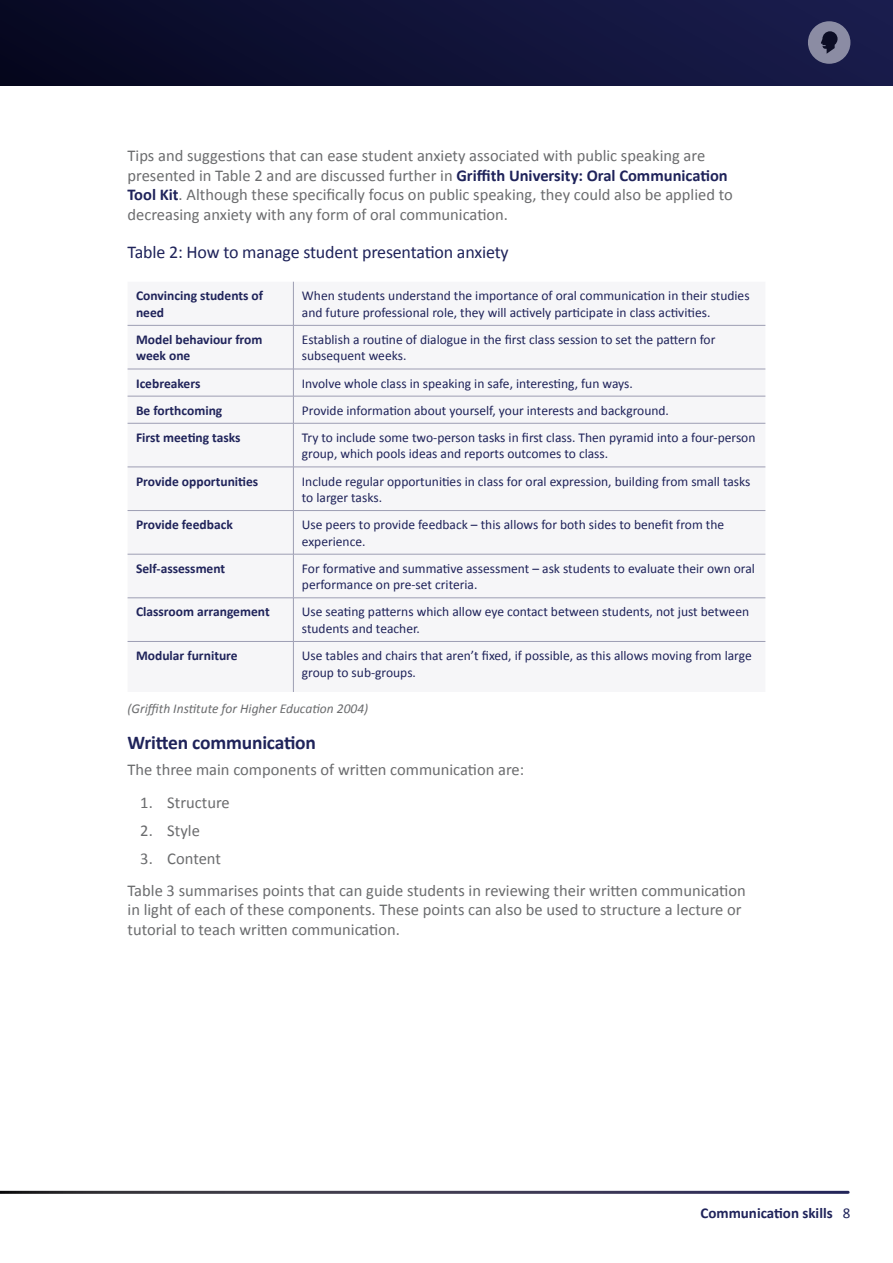
<style>
.page{position:relative;width:893px;height:1263px;background:#fff}
.page>*{position:absolute;margin:0;border:0;box-sizing:border-box;transform-origin:0 0}
.t1{font:700 19.5px "Calibri";letter-spacing:-.01em;color:#1f235a}
.t2{font:18px "Calibri";letter-spacing:-.01em;color:#1f235a}
.BODY{font:16.5px/19.5px "Calibri";color:#6b6c6e}
.t3{font:700 15px "Calibri";color:#1f235a}
.TABLE_BODY{font:13.5px/16.5px "Calibri";color:#1f235a}
.TABLE_BODY-2{font:700 13.5px/16.5px "Calibri";color:#1f235a}
.TABLE_REF{font:italic 13.5px "Calibri";color:#6b6c6e}
.s1{font-weight:700;color:#1f235a}
.s2{font-weight:400}
</style>
<div class="page">
<div style="left:0;top:0;width:893px;height:85px;background:linear-gradient(to right,#070821,#1a1d4e)"></div>
<div style="left:128px;top:282px;width:637px;height:410px;background:#f6f6f8"></div>
<hr style="left:293px;top:282px;width:1px;height:43px;background:#9d9eb3">
<hr style="left:128px;top:325px;width:165px;height:1px;background:#9d9eb3">
<hr style="left:128px;top:369px;width:165px;height:1px;background:#9d9eb3">
<hr style="left:128px;top:396px;width:165px;height:1px;background:#9d9eb3">
<hr style="left:128px;top:423px;width:165px;height:1px;background:#9d9eb3">
<hr style="left:128px;top:467px;width:165px;height:1px;background:#9d9eb3">
<hr style="left:128px;top:510px;width:165px;height:1px;background:#9d9eb3">
<hr style="left:128px;top:554px;width:165px;height:1px;background:#9d9eb3">
<hr style="left:128px;top:597px;width:165px;height:1px;background:#9d9eb3">
<hr style="left:293px;top:326px;width:1px;height:43px;background:#9d9eb3">
<svg style="left:293px;top:370px;width:1px;height:53px"></svg>
<hr style="left:293px;top:423px;width:1px;height:44px;background:#9d9eb3">
<hr style="left:293px;top:467px;width:1px;height:43px;background:#9d9eb3">
<hr style="left:293px;top:511px;width:1px;height:43px;background:#9d9eb3">
<hr style="left:293px;top:554px;width:1px;height:44px;background:#9d9eb3">
<hr style="left:293px;top:598px;width:1px;height:43px;background:#9d9eb3">
<hr style="left:293px;top:325px;width:472px;height:1px;background:#9d9eb3">
<hr style="left:293px;top:369px;width:472px;height:1px;background:#9d9eb3">
<hr style="left:293px;top:396px;width:472px;height:1px;background:#9d9eb3">
<hr style="left:293px;top:423px;width:472px;height:1px;background:#9d9eb3">
<hr style="left:293px;top:467px;width:472px;height:1px;background:#9d9eb3">
<hr style="left:293px;top:510px;width:472px;height:1px;background:#9d9eb3">
<hr style="left:293px;top:554px;width:472px;height:1px;background:#9d9eb3">
<hr style="left:293px;top:597px;width:472px;height:1px;background:#9d9eb3">
<hr style="left:128px;top:641px;width:165px;height:1px;background:#9d9eb3">
<hr style="left:293px;top:642px;width:1px;height:50px;background:#9d9eb3">
<hr style="left:293px;top:641px;width:472px;height:1px;background:#9d9eb3">
<div style="left:808px;top:21px;width:42px;height:43px;background:#8b8ca3;border-radius:50%"></div>
<svg style="left:821px;top:31px;width:16px;height:23px"></svg>
<p class="BODY" style="left:128px;top:146px;width:607px">Tips and suggestions that can ease student anxiety associated with public speaking are presented in Table 2 and are discussed further in <span class="s1">Griffith University: Oral Communication Tool Kit</span>. Although these specifically focus on public speaking, they could also be applied to decreasing anxiety with any form of oral communication.</p>
<h3 class="t2" style="left:128px;top:241px;width:383px">Table 2: How to manage student presentation anxiety</h3>
<p class="TABLE_BODY-2" style="left:136px;top:288px;width:129px">Convincing students of need</p>
<p class="TABLE_BODY" style="left:302px;top:288px;width:449px">When students understand the importance of oral communication in their studies and future professional role, they will actively participate in class activities.</p>
<p class="TABLE_BODY-2" style="left:136px;top:331px;width:128px">Model behaviour from week one</p>
<p class="TABLE_BODY" style="left:302px;top:331px;width:415px">Establish a routine of dialogue in the first class session to set the pattern for subsequent weeks.</p>
<p class="TABLE_BODY-2" style="left:136px;top:375px;width:66px">Icebreakers</p>
<p class="TABLE_BODY" style="left:302px;top:375px;width:332px">Involve whole class in speaking in safe, interesting, fun ways.</p>
<p class="TABLE_BODY-2" style="left:136px;top:402px;width:88px">Be forthcoming</p>
<p class="TABLE_BODY" style="left:302px;top:402px;width:369px">Provide information about yourself, your interests and background.</p>
<p class="TABLE_BODY-2" style="left:136px;top:429px;width:106px">First meeting tasks</p>
<p class="TABLE_BODY" style="left:302px;top:429px;width:455px">Try to include some two-person tasks in first class. Then pyramid into a four-person group, which pools ideas and reports outcomes to class.</p>
<p class="TABLE_BODY-2" style="left:136px;top:473px;width:124px">Provide opportunities</p>
<p class="TABLE_BODY" style="left:302px;top:473px;width:450px">Include regular opportunities in class for oral expression, building from small tasks to larger tasks.</p>
<p class="TABLE_BODY-2" style="left:136px;top:516px;width:98px">Provide feedback</p>
<p class="TABLE_BODY" style="left:302px;top:516px;width:424px">Use peers to provide feedback – this allows for both sides to benefit from the experience.</p>
<p class="TABLE_BODY-2" style="left:136px;top:560px;width:91px">Self-assessment</p>
<p class="TABLE_BODY" style="left:302px;top:560px;width:455px">For formative and summative assessment – ask students to evaluate their own oral performance on pre-set criteria.</p>
<p class="TABLE_BODY-2" style="left:136px;top:604px;width:135px">Classroom arrangement</p>
<p class="TABLE_BODY" style="left:302px;top:604px;width:449px">Use seating patterns which allow eye contact between students, not just between students and teacher.</p>
<p class="TABLE_BODY-2" style="left:136px;top:647px;width:103px">Modular furniture</p>
<p class="TABLE_BODY" style="left:302px;top:647px;width:451px">Use tables and chairs that aren’t fixed, if possible, as this allows moving from large group to sub-groups.</p>
<p class="TABLE_REF" style="left:128px;top:699px;width:242px">(Griffith Institute for Higher Education 2004)</p>
<h2 class="t1" style="left:128px;top:730px;width:190px">Written communication</h2>
<p class="BODY" style="left:128px;top:760px;width:398px">The three main components of written communication are:</p>
<p class="BODY" style="left:140px;top:792px;width:91px">1. Structure</p>
<p class="BODY" style="left:140px;top:820px;width:61px">2. Style</p>
<p class="BODY" style="left:140px;top:848px;width:82px">3. Content</p>
<p class="BODY" style="left:128px;top:881px;width:620px">Table 3 summarises points that can guide students in reviewing their written communication in light of each of these components. These points can also be used to structure a lecture or tutorial to teach written communication.</p>
<p class="t3" style="left:700px;top:1203px;width:151px">Communication skills <span class="s2">8</span></p>
</div>
